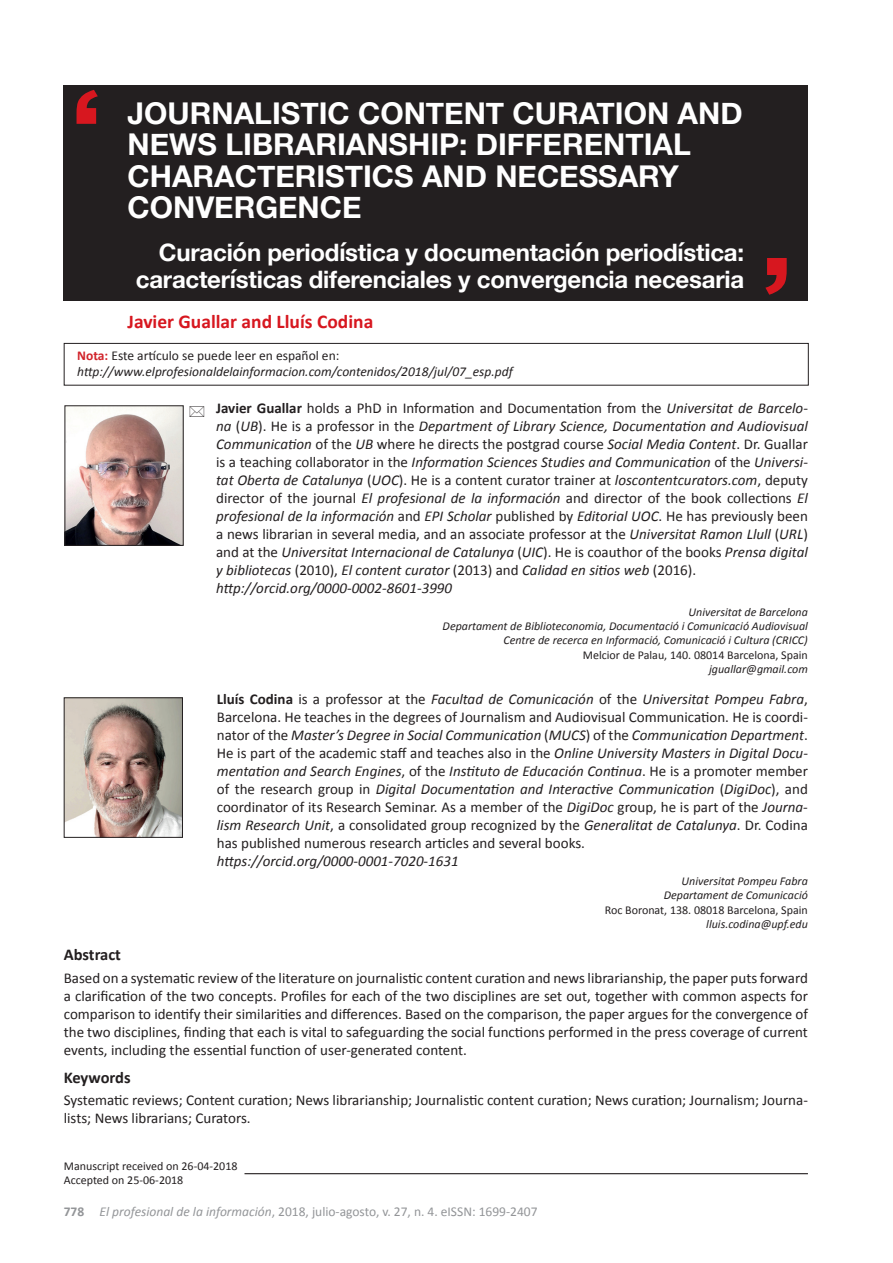
<style>
.page{position:relative;width:893px;height:1263px;background:#fff}
.page>*{position:absolute;margin:0;border:0;box-sizing:border-box;transform-origin:0 0}
.t1{font:700 30px/31.5px "Helvetica Neue";color:#fff}
.t2{font:700 24px/27px "Helvetica Neue";letter-spacing:-.01em;color:#fff;text-align:right}
.t3{font:700 19.5px "Calibri";color:#d7171f}
.t4{font:700 16.5px "Calibri";letter-spacing:-.005em;color:#231f20}
.t5{font:15px/18px "Calibri";color:#231f20;text-align:justify}
.t6{font:italic 15px/18px "Calibri";color:#231f20}
.t7{font:italic 13.5px/16.2px "Calibri";color:#231f20}
.t8{font:13.5px "Calibri";color:#939598}
.t9{font:italic 12px/14.4px "Calibri";color:#231f20;text-align:right}
.t10{font:12px/14.4px "Calibri";color:#231f20}
.s1{font-weight:700;font-style:normal;color:#d1232a}
.s2{font-style:normal}
.s3{font-weight:700;font-style:normal}
.s4{font-weight:700}
.s5{font-style:italic}
</style>
<div class="page">
<div style="left:64px;top:85px;width:744px;height:215px;background:#231f20"></div>
<svg style="left:765px;top:258px;width:22px;height:37px"></svg>
<svg style="left:77px;top:90px;width:21px;height:34px"></svg>
<hr style="left:244px;top:1173px;width:564px;height:1px;background:#231f20">
<img style="left:67px;top:407px;width:115px;height:137px">
<div style="left:65px;top:405px;width:119px;height:141px;border:1px solid #231f20"></div>
<img style="left:66px;top:699px;width:115px;height:137px">
<div style="left:64px;top:697px;width:119px;height:141px;border:1px solid #231f20"></div>
<div style="left:64px;top:343px;width:745px;height:43px;border:1px solid #231f20"></div>
<h1 class="t1" style="left:128px;top:98px;width:617px">JOURNALISTIC CONTENT CURATION AND<br>NEWS LIBRARIANSHIP: DIFFERENTIAL<br>CHARACTERISTICS AND NECESSARY<br>CONVERGENCE</h1>
<h2 class="t2" style="left:136px;top:239px;width:610px">Curación periodística y documentación periodística: características diferenciales y convergencia necesaria</h2>
<h3 class="t3" style="left:128px;top:309px;width:247px">Javier Guallar and Lluís Codina</h3>
<p class="t7" style="left:77px;top:347px;width:437px"><span class="s1">Nota:</span> <span class="s2">Este artículo se puede leer en español en: </span>http://www.elprofesionaldelainformacion.com/contenidos/2018/jul/07_esp.pdf</p>
<p class="t6" style="left:216px;top:398px;width:593px"><span class="s3">Javier Guallar</span> <span class="s2">holds a PhD in Information and Documentation from the</span> Universitat de Barcelo&shy;na <span class="s2">(</span>UB<span class="s2">). He is a professor in the</span> Department of Library Science, Documentation and Audiovisual Communication <span class="s2">of the</span> UB <span class="s2">where he directs the postgrad course</span> Social Media Content<span class="s2">. Dr. Guallar is a teaching collaborator in the</span> Information Sciences Studies and Communication <span class="s2">of the</span> Universi&shy;tat Oberta de Catalunya <span class="s2">(</span>UOC<span class="s2">). He is a content curator trainer at</span> loscontentcurators.com<span class="s2">, deputy director of the journal</span> El profesional de la información <span class="s2">and director of the book collections</span> El profesional de la información <span class="s2">and</span> EPI Scholar <span class="s2">published by</span> Editorial UOC<span class="s2">. He has previously been a news librarian in several media, and an associate professor at the</span> Universitat Ramon Llull <span class="s2">(</span>URL<span class="s2">) and at the</span> Universitat Internacional de Catalunya <span class="s2">(</span>UIC<span class="s2">). He is coauthor of the books</span> Prensa digital y bibliotecas <span class="s2">(2010),</span> El content curator <span class="s2">(2013) and</span> Calidad en sitios web <span class="s2">(2016). </span>http://orcid.org/0000-0002-8601-3990</p>
<p class="t9" style="left:443px;top:604px;width:367px">Universitat de Barcelona<br>Departament de Biblioteconomia, Documentació i Comunicació Audiovisual<br>Centre de recerca en Informació, Comunicació i Cultura (CRICC)</p>
<p class="t10" style="left:583px;top:648px;width:227px">Melcior de Palau, 140. 08014 Barcelona, Spain</p>
<p class="t9" style="left:709px;top:662px;width:100px">jguallar@gmail.com</p>
<p class="t5" style="left:217px;top:690px;width:593px"><span class="s4">Lluís Codina</span> is a professor at the <span class="s5">Facultad de Comunicación</span> of the <span class="s5">Universitat Pompeu Fabra</span>, Barcelona. He teaches in the degrees of Journalism and Audiovisual Communication. He is coordi&shy;nator of the <span class="s5">Master’s Degree in Social Communication</span> (<span class="s5">MUCS</span>) of the <span class="s5">Communication Department</span>.<br>He is part of the academic staff and teaches also in the <span class="s5">Online University Masters in Digital Docu&shy;mentation and Search Engines</span>, of the <span class="s5">Instituto de Educación Continua</span>. He is a promoter member of the research group in <span class="s5">Digital Documentation and Interactive Communication</span> (<span class="s5">DigiDoc</span>), and coordinator of its Research Seminar. As a member of the <span class="s5">DigiDoc</span> group, he is part of the <span class="s5">Journa&shy;lism Research Unit</span>, a consolidated group recognized by the <span class="s5">Generalitat de Catalunya</span>. Dr. Codina has published numerous research articles and several books.</p>
<p class="t6" style="left:217px;top:851px;width:243px">https://orcid.org/0000-0001-7020-1631</p>
<p class="t9" style="left:664px;top:873px;width:146px">Universitat Pompeu Fabra<br>Departament de Comunicació</p>
<p class="t10" style="left:605px;top:902px;width:205px">Roc Boronat, 138. 08018 Barcelona, Spain</p>
<p class="t9" style="left:706px;top:916px;width:103px">lluis.codina@upf.edu</p>
<p class="t4" style="left:64px;top:944px;width:59px">Abstract</p>
<p class="t5" style="left:64px;top:969px;width:746px">Based on a systematic review of the literature on journalistic content curation and news librarianship, the paper puts forward a clarification of the two concepts. Profiles for each of the two disciplines are set out, together with common aspects for comparison to identify their similarities and differences. Based on the comparison, the paper argues for the convergence of the two disciplines, finding that each is vital to safeguarding the social functions performed in the press coverage of current events, including the essential function of user-generated content.</p>
<p class="t4" style="left:64px;top:1067px;width:68px">Keywords</p>
<p class="t5" style="left:64px;top:1091px;width:746px">Systematic reviews; Content curation; News librarianship; Journalistic content curation; News curation; Journalism; Journa&shy;lists; News librarians; Curators.</p>
<p class="t10" style="left:64px;top:1159px;width:175px">Manuscript received on 26-04-2018<br>Accepted on 25-06-2018</p>
<p class="t8" style="left:64px;top:1203px;width:475px"><span class="s4">778</span> <span class="s5">El profesional de la información</span>, 2018, julio-agosto, v. 27, n. 4. eISSN: 1699-2407</p>
</div>
